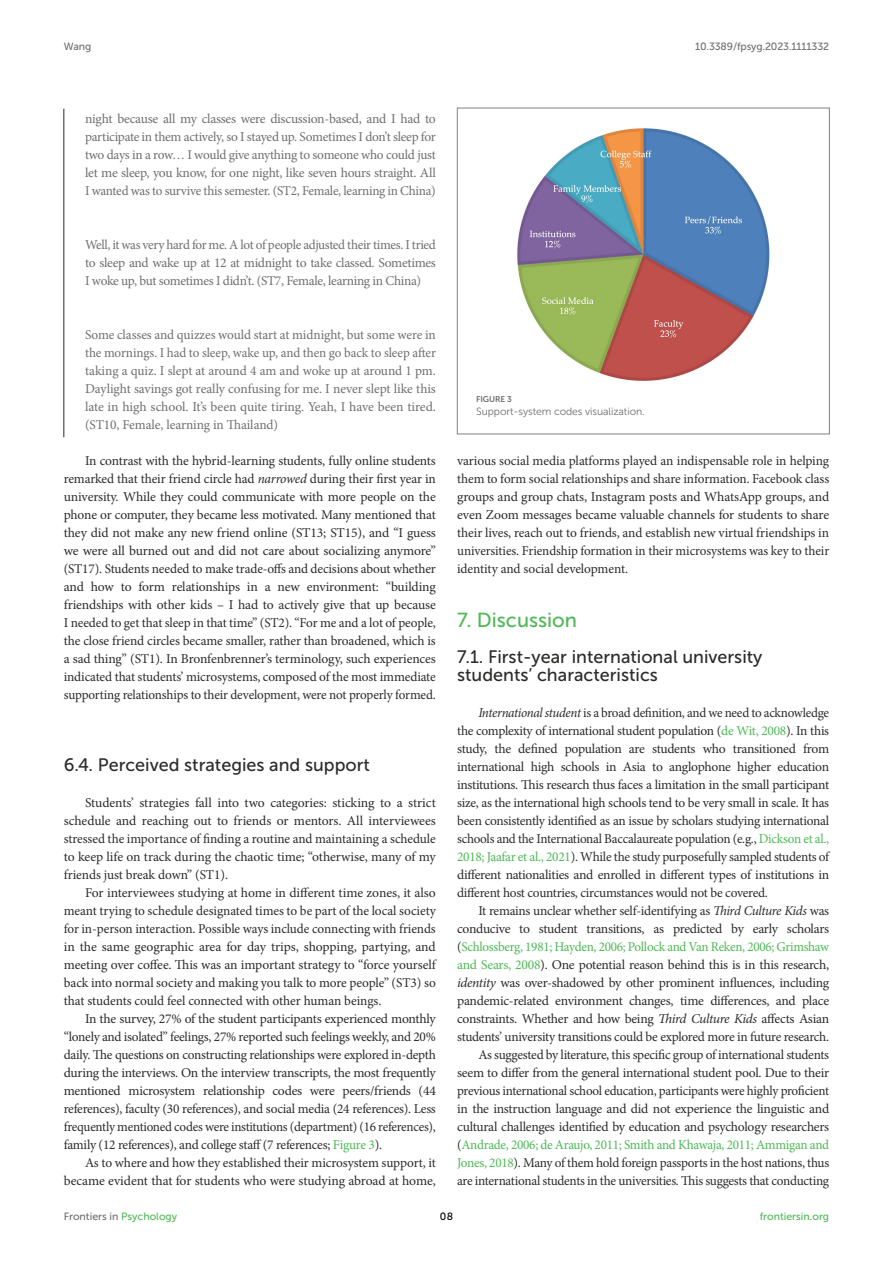
<style>
.page{position:relative;width:893px;height:1263px;background:#fff}
.page>*{position:absolute;margin:0;border:0;box-sizing:border-box;transform-origin:0 0}
.HEAD_1{font:20.25px "Museo Sans 500";color:#4eb855}
.HEAD_2_after_HEAD_1{font:18px/18px "Museo Sans 500";color:#2b2b2a}
.HEAD_2{font:18px "Museo Sans 500";color:#2b2b2a}
.TEXT{font:13.5px/18px "Minion Pro";letter-spacing:-.015em;color:#2b2b2a;text-align:justify}
.TEXT_FLUSH{font:13.5px/18px "Minion Pro";letter-spacing:-.015em;color:#2b2b2a;text-align:justify}
.BLOCK_QTN{font:13.5px/18px "Minion Pro";letter-spacing:-.02em;color:#706f70;text-align:justify}
.t1{font:10.5px "Museo Sans 500";letter-spacing:-.015em;color:#706f70}
.FIG_LEG{font:10.5px "Museo Sans 300";letter-spacing:-.01em;color:#706f70}
.t2{font:10.5px "Museo Sans 500";color:#4eb855}
.t3{font:10.5px "Museo Sans 500";color:#000}
.FIG_HD{font:8.25px "Museo Sans 700";letter-spacing:-.01em;color:#706f70}
.s1{font-style:italic}
.s2{color:#4eb855}
</style>
<div class="page">
<hr style="left:63px;top:109px;width:2px;height:328px;background:#706f70">
<img style="left:517px;top:128px;width:253px;height:253px">
<div style="left:457px;top:108px;width:372px;height:326px;border:1px solid #808285"></div>
<p class="t1" style="left:64px;top:41px;width:29px">Wang</p>
<p class="t1" style="left:695px;top:41px;width:135px">10.3389/fpsyg.2023.1111332</p>
<p class="BLOCK_QTN" style="left:85px;top:110px;width:352px">night because all my classes were discussion-based, and I had to participate in them actively, so I stayed up. Sometimes I don’t sleep for two days in a row… I would give anything to someone who could just let me sleep, you know, for one night, like seven hours straight. All I wanted was to survive this semester. (ST2, Female, learning in China)</p>
<p class="BLOCK_QTN" style="left:85px;top:236px;width:352px">Well, it was very hard for me. A lot of people adjusted their times. I tried to sleep and wake up at 12 at midnight to take classed. Sometimes I woke up, but sometimes I didn’t. (ST7, Female, learning in China)</p>
<p class="BLOCK_QTN" style="left:85px;top:326px;width:352px">Some classes and quizzes would start at midnight, but some were in the mornings. I had to sleep, wake up, and then go back to sleep after taking a quiz. I slept at around 4 am and woke up at around 1 pm.<br>Daylight savings got really confusing for me. I never slept like this late in high school. It’s been quite tiring. Yeah, I have been tired. (ST10, Female, learning in Thailand)</p>
<p class="TEXT" style="left:64px;top:452px;width:374px;text-indent:21px">In contrast with the hybrid-learning students, fully online students remarked that their friend circle had <span class="s1">narrowed</span> during their first year in university. While they could communicate with more people on the phone or computer, they became less motivated. Many mentioned that they did not make any new friend online (ST13; ST15), and “I guess we were all burned out and did not care about socializing anymore” (ST17). Students needed to make trade-offs and decisions about whether and how to form relationships in a new environment: “building friendships with other kids – I had to actively give that up because I needed to get that sleep in that time” (ST2). “For me and a lot of people, the close friend circles became smaller, rather than broadened, which is a sad thing” (ST1). In Bronfenbrenner’s terminology, such experiences indicated that students’ microsystems, composed of the most immediate supporting relationships to their development, were not properly formed.</p>
<p class="HEAD_2" style="left:64px;top:755px;width:308px">6.4. Perceived strategies and support</p>
<p class="TEXT_FLUSH" style="left:64px;top:794px;width:374px;text-indent:21px">Students’ strategies fall into two categories: sticking to a strict schedule and reaching out to friends or mentors. All interviewees stressed the importance of finding a routine and maintaining a schedule to keep life on track during the chaotic time; “otherwise, many of my friends just break down” (ST1).</p>
<p class="TEXT" style="left:64px;top:884px;width:374px;text-indent:21px">For interviewees studying at home in different time zones, it also meant trying to schedule designated times to be part of the local society for in-person interaction. Possible ways include connecting with friends in the same geographic area for day trips, shopping, partying, and meeting over coffee. This was an important strategy to “force yourself back into normal society and making you talk to more people” (ST3) so that students could feel connected with other human beings.</p>
<p class="TEXT" style="left:64px;top:1010px;width:374px;text-indent:21px">In the survey, 27% of the student participants experienced monthly “lonely and isolated” feelings, 27% reported such feelings weekly, and 20% daily. The questions on constructing relationships were explored in-depth during the interviews. On the interview transcripts, the most frequently mentioned microsystem relationship codes were peers/friends (44 references), faculty (30 references), and social media (24 references). Less frequently mentioned codes were institutions (department) (16 references), family (12 references), and college staff (7 references; <span class="s2">Figure 3</span>).</p>
<p class="TEXT" style="left:64px;top:1154px;width:374px;text-align:right">As to where and how they established their microsystem support, it became evident that for students who were studying abroad at home,</p>
<p class="FIG_HD" style="left:476px;top:394px;width:37px">FIGURE 3</p>
<p class="FIG_LEG" style="left:476px;top:406px;width:170px">Support-system codes visualization.</p>
<p class="TEXT" style="left:457px;top:452px;width:374px">various social media platforms played an indispensable role in helping them to form social relationships and share information. Facebook class groups and group chats, Instagram posts and WhatsApp groups, and even Zoom messages became valuable channels for students to share their lives, reach out to friends, and establish new virtual friendships in universities. Friendship formation in their microsystems was key to their identity and social development.</p>
<p class="HEAD_1" style="left:457px;top:609px;width:122px">7. Discussion</p>
<p class="HEAD_2_after_HEAD_1" style="left:457px;top:648px;width:307px">7.1. First-year international university students’ characteristics</p>
<p class="TEXT_FLUSH" style="left:457px;top:704px;width:374px;text-indent:21px"><span class="s1">International student</span> is a broad definition, and we need to acknowledge the complexity of international student population (<span class="s2">de Wit, 2008</span>). In this study, the defined population are students who transitioned from international high schools in Asia to anglophone higher education institutions. This research thus faces a limitation in the small participant size, as the international high schools tend to be very small in scale. It has been consistently identified as an issue by scholars studying international schools and the International Baccalaureate population (e.g., <span class="s2">Dickson et al., 2018; Jaafar et al., 2021</span>). While the study purposefully sampled students of different nationalities and enrolled in different types of institutions in different host countries, circumstances would not be covered.</p>
<p class="TEXT" style="left:457px;top:902px;width:374px;text-indent:21px">It remains unclear whether self-identifying as <span class="s1">Third Culture Kids</span> was conducive to student transitions, as predicted by early scholars (<span class="s2">Schlossberg, 1981; Hayden, 2006; Pollock and Van Reken, 2006; Grimshaw and Sears, 2008</span>). One potential reason behind this is in this research, <span class="s1">identity</span> was over-shadowed by other prominent influences, including pandemic-related environment changes, time differences, and place constraints. Whether and how being <span class="s1">Third Culture Kids</span> affects Asian students’ university transitions could be explored more in future research.</p>
<p class="TEXT" style="left:457px;top:1046px;width:374px;text-indent:21px">As suggested by literature, this specific group of international students seem to differ from the general international student pool. Due to their previous international school education, participants were highly proficient in the instruction language and did not experience the linguistic and cultural challenges identified by education and psychology researchers (<span class="s2">Andrade, 2006; de Araujo, 2011; Smith and Khawaja, 2011; Ammigan and Jones, 2018</span>). Many of them hold foreign passports in the host nations, thus are international students in the universities. This suggests that conducting</p>
<p class="t1" style="left:64px;top:1211px;width:115px">Frontiers in <span class="s2">Psychology</span></p>
<p class="t3" style="left:440px;top:1211px;width:15px">08</p>
<p class="t2" style="left:760px;top:1211px;width:71px">frontiersin.org</p>
</div>
